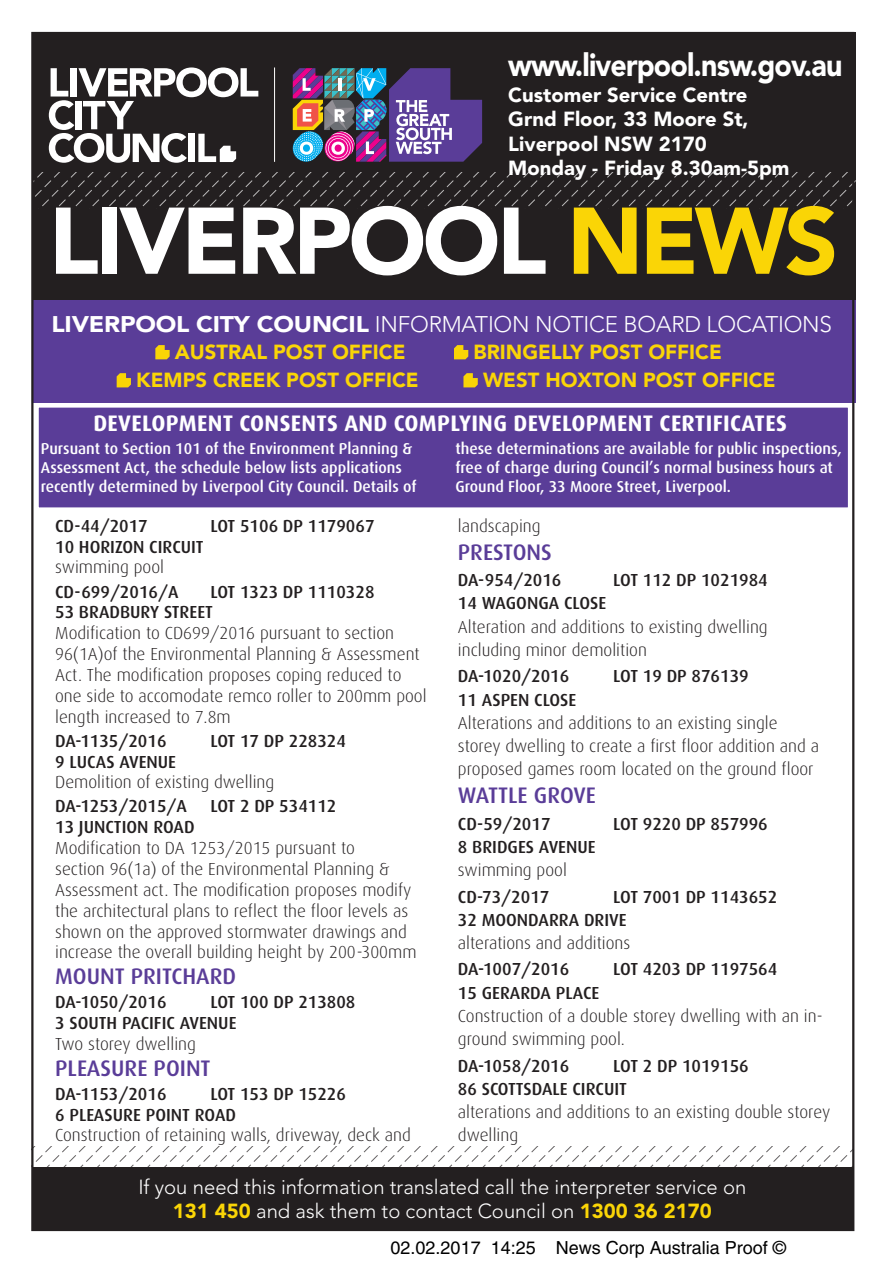
<style>
.page{position:relative;width:887px;height:1263px;background:#fff}
.page>*{position:absolute;margin:0;border:0;box-sizing:border-box;transform-origin:0 0}
.t1{font:900 93.6px "Avenir LT Std";letter-spacing:-.04em;color:#fff}
.t2{font:900 31.5px "Avenir LT Std";letter-spacing:-.03em;color:#fff;scale:.91 1}
.t3{font:700 22.5px "Dax";letter-spacing:.015em;color:#fff}
.t4{font:300 22.5px "Avenir LT Std";letter-spacing:-.01em;color:#fff}
.t5{font:500 22.5px "Dax";color:#5a3d98}
.t6{font:300 20.25px/23.6px "Avenir LT Std";color:#fff;text-align:center}
.t7{font:900 20.25px/24.3px "Avenir LT Std";color:#fff}
.t8{font:900 20.25px "Avenir LT Std";color:#fad506}
.t9{font:18px "Helvetica";color:#000}
.t10{font:300 17.55px/20.9px "Dax";color:#231f20}
.t11{font:500 17.55px/20.9px "Dax";color:#231f20}
.t12{font:500 15.75px/18.9px "Dax";color:#fff}
.s1{color:#fad506}
.s2{font-weight:900}
.s3{font-weight:900;color:#fad506}
</style>
<div class="page">
<div style="left:32px;top:32px;width:823px;height:268px;background:#231f20"></div>
<svg style="left:35px;top:172px;width:820px;height:35px"></svg>
<div style="left:38px;top:406px;width:811px;height:102px;background:#5a3d98"></div>
<div style="left:37px;top:405px;width:813px;height:105px;border:2px solid #fff"></div>
<div style="left:32px;top:300px;width:823px;height:102px;background:#5a3d98"></div>
<svg style="left:454px;top:345px;width:14px;height:14px"></svg>
<svg style="left:155px;top:345px;width:15px;height:14px"></svg>
<svg style="left:463px;top:373px;width:15px;height:14px"></svg>
<svg style="left:117px;top:373px;width:14px;height:14px"></svg>
<svg style="left:35px;top:1147px;width:816px;height:20px"></svg>
<div style="left:32px;top:1167px;width:821px;height:64px;background:#231f20"></div>
<svg style="left:293px;top:68px;width:189px;height:94px"></svg>
<svg style="left:49px;top:67px;width:209px;height:96px"></svg>
<hr style="left:274px;top:67px;width:1px;height:95px;background:#fff">
<h2 class="t2" style="left:508px;top:52px;width:368px">www.liverpool.nsw.gov.au</h2>
<p class="t7" style="left:508px;top:84px;width:283px">Customer Service Centre<br>Grnd Floor, 33 Moore St,<br>Liverpool NSW 2170<br>Monday - Friday 8.30am-5pm</p>
<h1 class="t1" style="left:49px;top:203px;width:791px">LIVERPOOL <span class="s1">NEWS</span></h1>
<p class="t4" style="left:52px;top:315px;width:782px"><span class="s2">LIVERPOOL CITY COUNCIL</span> INFORMATION NOTICE BOARD LOCATIONS</p>
<p class="t8" style="left:175px;top:344px;width:232px">AUSTRAL POST OFFICE</p>
<p class="t8" style="left:473px;top:344px;width:250px">BRINGELLY POST OFFICE</p>
<p class="t8" style="left:136px;top:372px;width:284px">KEMPS CREEK POST OFFICE</p>
<p class="t8" style="left:483px;top:372px;width:294px">WEST HOXTON POST OFFICE</p>
<p class="t3" style="left:93px;top:410px;width:695px">DEVELOPMENT CONSENTS AND COMPLYING DEVELOPMENT CERTIFICATES</p>
<p class="t12" style="left:41px;top:440px;width:377px">Pursuant to Section 101 of the Environment Planning &amp;<br>Assessment Act, the schedule below lists applications recently determined by Liverpool City Council. Details of</p>
<p class="t12" style="left:455px;top:440px;width:388px">these determinations are available for public inspections, free of charge during CouncilÕs normal business hours at<br>Ground Floor, 33 Moore Street, Liverpool.</p>
<p class="t11" style="left:55px;top:516px;width:94px">CD-44/2017</p>
<p class="t11" style="left:210px;top:516px;width:165px">LOT 5106 DP 1179067</p>
<p class="t11" style="left:55px;top:537px;width:150px">10 HORIZON CIRCUIT</p>
<p class="t10" style="left:55px;top:558px;width:110px">swimming pool</p>
<p class="t11" style="left:55px;top:582px;width:125px">CD-699/2016/A</p>
<p class="t11" style="left:55px;top:582px;width:321px;text-indent:155px">LOT 1323 DP 1110328<br>53 BRADBURY STREET</p>
<p class="t10" style="left:55px;top:624px;width:373px">Modification to CD699/2016 pursuant to section 96(1A)of the Environmental Planning &amp; Assessment Act. The modification proposes coping reduced to one side to accomodate remco roller to 200mm pool length increased to 7.8m</p>
<p class="t11" style="left:55px;top:731px;width:113px">DA-1135/2016</p>
<p class="t11" style="left:210px;top:731px;width:137px">LOT 17 DP 228324</p>
<p class="t11" style="left:55px;top:752px;width:122px">9 LUCAS AVENUE</p>
<p class="t10" style="left:55px;top:773px;width:221px">Demolition of existing dwelling</p>
<p class="t11" style="left:55px;top:797px;width:133px">DA-1253/2015/A</p>
<p class="t11" style="left:210px;top:797px;width:127px">LOT 2 DP 534112</p>
<p class="t11" style="left:55px;top:818px;width:141px">13 JUNCTION ROAD</p>
<p class="t10" style="left:55px;top:839px;width:363px">Modification to DA 1253/2015 pursuant to<br>section 96(1a) of the Environmental Planning &amp; Assessment act. The modification proposes modify the architectural plans to reflect the floor levels as shown on the approved stormwater drawings and increase the overall building height by 200-300mm</p>
<p class="t5" style="left:55px;top:966px;width:182px">MOUNT PRITCHARD</p>
<p class="t11" style="left:55px;top:993px;width:113px">DA-1050/2016</p>
<p class="t11" style="left:55px;top:993px;width:302px;text-indent:155px">LOT 100 DP 213808<br>3 SOUTH PACIFIC AVENUE</p>
<p class="t10" style="left:55px;top:1034px;width:142px">Two storey dwelling</p>
<p class="t5" style="left:55px;top:1058px;width:157px">PLEASURE POINT</p>
<p class="t11" style="left:55px;top:1084px;width:113px">DA-1153/2016</p>
<p class="t11" style="left:55px;top:1084px;width:292px;text-indent:155px">LOT 153 DP 15226<br>6 PLEASURE POINT ROAD</p>
<p class="t10" style="left:55px;top:1126px;width:357px">Construction of retaining walls, driveway, deck and</p>
<p class="t10" style="left:458px;top:516px;width:84px">landscaping</p>
<p class="t5" style="left:458px;top:542px;width:95px">PRESTONS</p>
<p class="t11" style="left:458px;top:571px;width:105px">DA-954/2016</p>
<p class="t11" style="left:613px;top:571px;width:156px">LOT 112 DP 1021984</p>
<p class="t11" style="left:458px;top:594px;width:150px">14 WAGONGA CLOSE</p>
<p class="t10" style="left:458px;top:616px;width:311px;line-height:23.2px">Alteration and additions to existing dwelling including minor demolition</p>
<p class="t11" style="left:458px;top:667px;width:113px">DA-1020/2016</p>
<p class="t11" style="left:613px;top:667px;width:137px">LOT 19 DP 876139</p>
<p class="t11" style="left:458px;top:690px;width:120px">11 ASPEN CLOSE</p>
<p class="t10" style="left:458px;top:712px;width:363px;line-height:23.2px">Alterations and additions to an existing single storey dwelling to create a first floor addition and a proposed games room located on the ground floor</p>
<p class="t5" style="left:458px;top:786px;width:140px">WATTLE GROVE</p>
<p class="t11" style="left:458px;top:814px;width:94px">CD-59/2017</p>
<p class="t11" style="left:613px;top:814px;width:156px">LOT 9220 DP 857996</p>
<p class="t11" style="left:458px;top:837px;width:139px">8 BRIDGES AVENUE</p>
<p class="t10" style="left:458px;top:861px;width:110px">swimming pool</p>
<p class="t11" style="left:458px;top:887px;width:93px">CD-73/2017</p>
<p class="t11" style="left:458px;top:886px;width:321px;line-height:23.2px;text-indent:155px">LOT 7001 DP 1143652<br>32 MOONDARRA DRIVE</p>
<p class="t10" style="left:458px;top:933px;width:174px">alterations and additions</p>
<p class="t11" style="left:458px;top:960px;width:113px">DA-1007/2016</p>
<p class="t11" style="left:613px;top:960px;width:165px">LOT 4203 DP 1197564</p>
<p class="t11" style="left:458px;top:983px;width:143px">15 GERARDA PLACE</p>
<p class="t10" style="left:458px;top:1005px;width:366px;line-height:23.2px">Construction of a double storey dwelling with an in&shy;ground swimming pool.</p>
<p class="t11" style="left:458px;top:1056px;width:113px">DA-1058/2016</p>
<p class="t11" style="left:458px;top:1055px;width:292px;line-height:23.2px;text-indent:155px">LOT 2 DP 1019156<br>86 SCOTTSDALE CIRCUIT</p>
<p class="t10" style="left:458px;top:1101px;width:374px;line-height:23.2px">alterations and additions to an existing double storey dwelling</p>
<p class="t6" style="left:138px;top:1177px;width:609px">If you need this information translated call the interpreter service on<br><span class="s3">131 450</span> and ask them to contact Council on <span class="s3">1300 36 2170</span></p>
<p class="t9" style="left:390px;top:1241px;width:397px">02.02.2017 14:25 News Corp Australia Proof ©</p>
</div>
